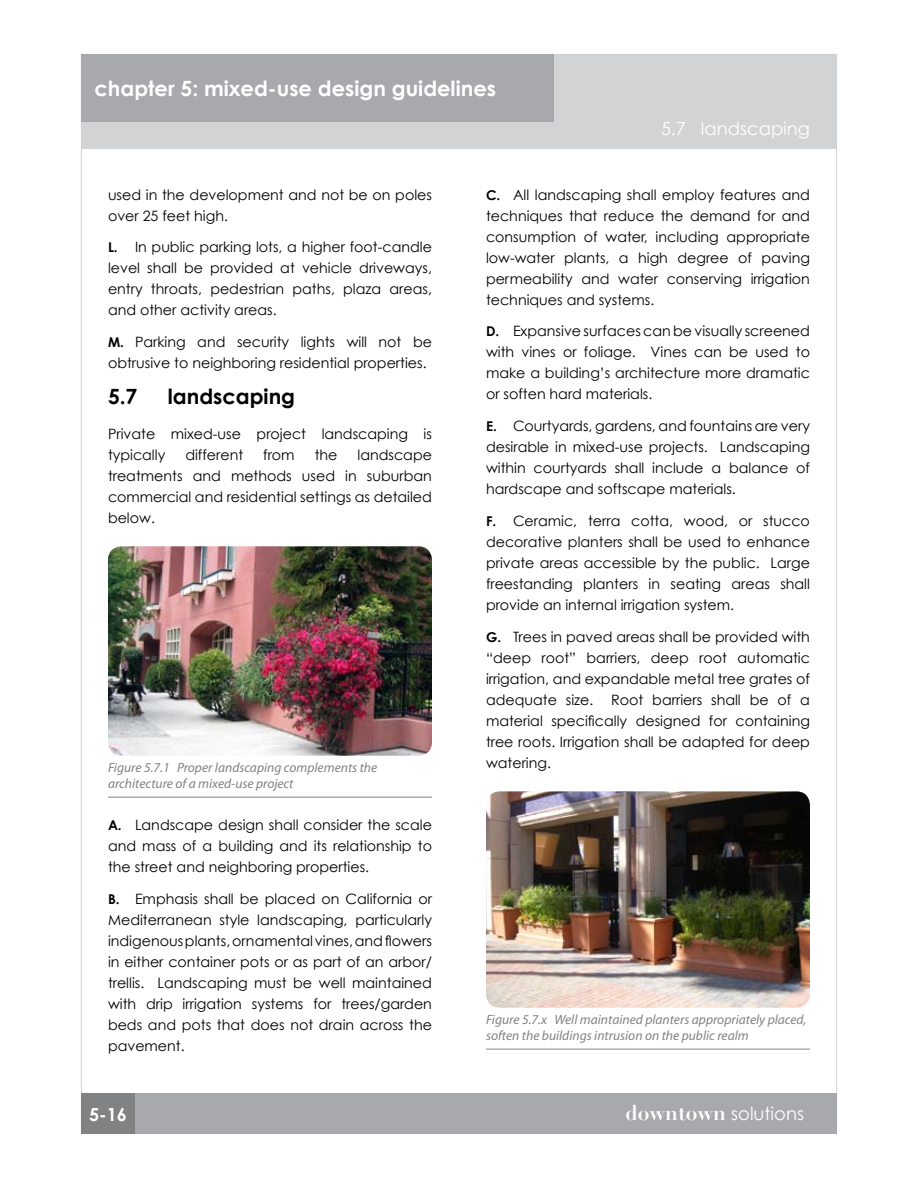
<style>
.page{position:relative;width:918px;height:1188px;background:#fff}
.page>*{position:absolute;margin:0;border:0;box-sizing:border-box;transform-origin:0 0}
.t1{font:700 21px "Century Gothic";color:#fff}
.t2{font:700 21px "Century Gothic";color:#000}
.t3{font:18px "Century Gothic";color:#fff}
.t4{font:700 18px "Century Gothic";color:#fff}
.t5{font:14.25px/21px "Century Gothic";color:#000;text-align:justify}
.t6{font:italic 13.5px/16.2px "Myriad Pro";color:#808284}
.t7{font:700 13.5px "Century Gothic";color:#000}
.s1{font-family:"Didot";font-weight:700;font-size:21px}
</style>
<div class="page">
<div style="left:81px;top:54px;width:756px;height:94px;background:#d1d3d4"></div>
<div style="left:81px;top:1094px;width:54px;height:40px;background:#808284"></div>
<div style="left:135px;top:1094px;width:702px;height:40px;background:#a7a9ac"></div>
<div style="left:81px;top:54px;width:473px;height:68px;background:#a7a9ac"></div>
<hr style="left:108px;top:797px;width:324px;height:1px;background:#808284">
<img style="left:108px;top:546px;width:324px;height:210px;border-radius:14px">
<hr style="left:486px;top:1049px;width:324px;height:1px;background:#808284">
<img style="left:486px;top:791px;width:324px;height:217px;border-radius:14px">
<h1 class="t1" style="left:94px;top:75px;width:403px">chapter 5: mixed-use design guidelines</h1>
<p class="t3" style="left:661px;top:118px;width:150px">5.7 landscaping</p>
<p class="t5" style="left:108px;top:184px;width:326px">used in the development and not be on poles over 25 feet high.</p>
<p class="t5" style="left:108px;top:237px;width:326px;text-indent:27px">In public parking lots, a higher foot-candle level shall be provided at vehicle driveways, entry throats, pedestrian paths, plaza areas, and other activity areas.</p>
<p class="t5" style="left:108px;top:331px;width:325px;text-indent:27px">Parking and security lights will not be obtrusive to neighboring residential properties.</p>
<h1 class="t2" style="left:108px;top:383px;width:31px">5.7</h1>
<h1 class="t2" style="left:168px;top:383px;width:129px">landscaping</h1>
<p class="t5" style="left:108px;top:423px;width:326px">Private mixed-use project landscaping is typically</p>
<p class="t7" style="left:108px;top:239px;width:11px">L.</p>
<p class="t7" style="left:108px;top:334px;width:17px">M.</p>
<p class="t5" style="left:185px;top:444px;width:59px">different</p>
<p class="t5" style="left:263px;top:444px;width:33px">from</p>
<p class="t5" style="left:315px;top:444px;width:24px">the</p>
<p class="t5" style="left:108px;top:444px;width:326px;text-indent:250px">landscape treatments and methods used in suburban commercial and residential settings as detailed below.</p>
<p class="t6" style="left:108px;top:759px;width:271px">Figure 5.7.1 Proper landscaping complements the architecture of a mixed-use project</p>
<p class="t5" style="left:108px;top:814px;width:326px;text-indent:27px">Landscape design shall consider the scale and mass of a building and its relationship to the street and neighboring properties.</p>
<p class="t5" style="left:108px;top:888px;width:326px;text-indent:27px">Emphasis shall be placed on California or Mediterranean style landscaping, particularly indigenous plants, ornamental vines, and flowers in either container pots or as part of an arbor/ trellis. Landscaping must be well maintained with drip irrigation systems for trees/garden beds and pots that does not drain across the pavement.</p>
<p class="t7" style="left:108px;top:817px;width:15px">A.</p>
<p class="t7" style="left:108px;top:891px;width:13px">B.</p>
<p class="t5" style="left:486px;top:184px;width:326px;text-indent:27px">All landscaping shall employ features and techniques that reduce the demand for and consumption of water, including appropriate low-water plants, a high degree of paving permeability and water conserving irrigation techniques and systems.</p>
<p class="t5" style="left:486px;top:321px;width:326px;text-indent:27px">Expansive surfaces can be visually screened with vines or foliage. Vines can be used to make a building’s architecture more dramatic or soften hard materials.</p>
<p class="t5" style="left:486px;top:415px;width:326px;text-indent:27px">Courtyards, gardens, and fountains are very desirable in mixed-use projects. Landscaping within courtyards shall include a balance of hardscape and softscape materials.</p>
<p class="t5" style="left:486px;top:510px;width:326px;text-indent:27px">Ceramic, terra cotta, wood, or stucco decorative planters shall be used to enhance private areas accessible by the public. Large freestanding planters in seating areas shall provide an internal irrigation system.</p>
<p class="t5" style="left:486px;top:626px;width:326px;text-indent:27px">Trees in paved areas shall be provided with “deep root” barriers, deep root automatic irrigation, and expandable metal tree grates of adequate size. Root barriers shall be of a material specifically designed for containing tree roots. Irrigation shall be adapted for deep watering.</p>
<p class="t7" style="left:486px;top:186px;width:16px">C.</p>
<p class="t7" style="left:486px;top:323px;width:15px">D.</p>
<p class="t7" style="left:486px;top:418px;width:12px">E.</p>
<p class="t7" style="left:486px;top:513px;width:12px">F.</p>
<p class="t7" style="left:486px;top:628px;width:17px">G.</p>
<p class="t6" style="left:486px;top:1011px;width:322px">Figure 5.7.x Well maintained planters appropriately placed, soften the buildings intrusion on the public realm</p>
<p class="t4" style="left:89px;top:1103px;width:39px">5-16</p>
<p class="t3" style="left:625px;top:1102px;width:180px"><span class="s1">downtown</span> solutions</p>
</div>
